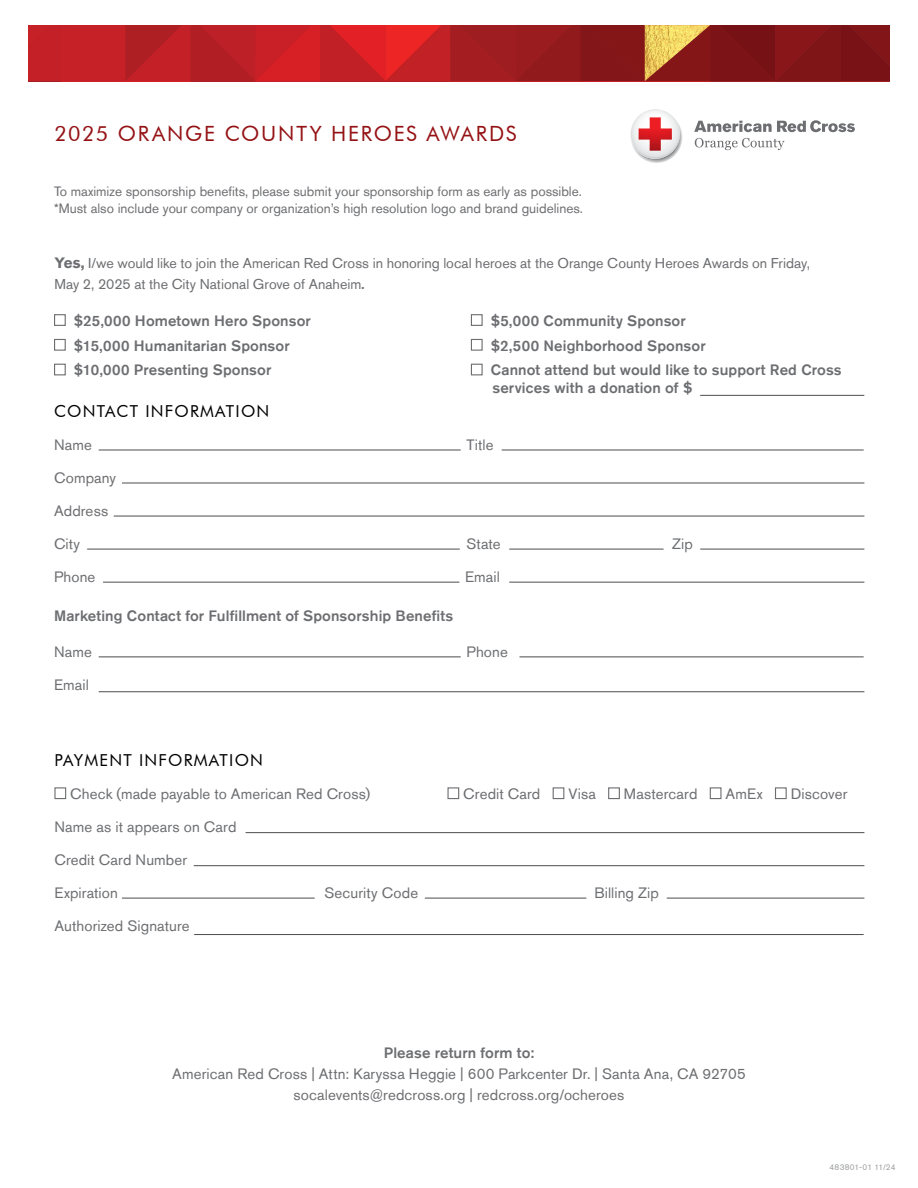
<style>
.page{position:relative;width:918px;height:1188px;background:#fff}
.page>*{position:absolute;margin:0;border:0;box-sizing:border-box;transform-origin:0 0}
.t1{font:21px "Futura BT";letter-spacing:.085em;color:#941114}
.t2{font:16.5px "Futura BT";letter-spacing:.075em;color:#000}
.t3{font:15px/21px "Akzidenz Grotesk Std";letter-spacing:.01em;color:#6d6e71;text-align:center}
.t4{font:500 15px/24.8px "Akzidenz Grotesk Std";letter-spacing:.01em;color:#6d6e71}
.t5{font:14.25px/21px "Akzidenz Grotesk Std";color:#6d6e71}
.t6{font:13.5px/16.5px "Akzidenz Grotesk Std";color:#6d6e71}
.t7{font:8.25px "Akzidenz Grotesk Std";letter-spacing:.01em;color:#9d9fa2}
.s1{font-weight:700;font-size:15px}
.s2{font-weight:500}
</style>
<div class="page">
<hr style="left:194px;top:934px;width:670px;height:1px;background:#4d4d4f">
<div style="left:54px;top:787px;width:12px;height:12px;border:1px solid #6d6e71"></div>
<div style="left:447px;top:787px;width:12px;height:12px;border:1px solid #6d6e71"></div>
<div style="left:553px;top:787px;width:11px;height:12px;border:1px solid #6d6e71"></div>
<div style="left:608px;top:787px;width:12px;height:12px;border:1px solid #6d6e71"></div>
<div style="left:710px;top:787px;width:12px;height:12px;border:1px solid #6d6e71"></div>
<div style="left:775px;top:787px;width:12px;height:12px;border:1px solid #6d6e71"></div>
<hr style="left:246px;top:832px;width:618px;height:1px;background:#4d4d4f">
<hr style="left:194px;top:865px;width:670px;height:1px;background:#4d4d4f">
<hr style="left:122px;top:898px;width:193px;height:1px;background:#4d4d4f">
<hr style="left:425px;top:898px;width:161px;height:1px;background:#4d4d4f">
<hr style="left:667px;top:898px;width:197px;height:1px;background:#4d4d4f">
<hr style="left:122px;top:483px;width:742px;height:1px;background:#4d4d4f">
<hr style="left:114px;top:516px;width:750px;height:1px;background:#4d4d4f">
<hr style="left:103px;top:582px;width:356px;height:1px;background:#4d4d4f">
<hr style="left:509px;top:582px;width:355px;height:1px;background:#4d4d4f">
<hr style="left:87px;top:549px;width:373px;height:1px;background:#4d4d4f">
<hr style="left:509px;top:549px;width:155px;height:1px;background:#4d4d4f">
<hr style="left:700px;top:549px;width:164px;height:1px;background:#4d4d4f">
<hr style="left:700px;top:395px;width:164px;height:1px;background:#4d4d4f">
<hr style="left:99px;top:450px;width:362px;height:1px;background:#4d4d4f">
<hr style="left:502px;top:450px;width:362px;height:1px;background:#4d4d4f">
<hr style="left:99px;top:691px;width:765px;height:1px;background:#4d4d4f">
<hr style="left:99px;top:657px;width:362px;height:1px;background:#4d4d4f">
<hr style="left:519px;top:657px;width:345px;height:1px;background:#4d4d4f">
<div style="left:54px;top:314px;width:12px;height:12px;border:1px solid #6d6e71"></div>
<div style="left:54px;top:339px;width:12px;height:12px;border:1px solid #6d6e71"></div>
<div style="left:54px;top:364px;width:12px;height:11px;border:1px solid #6d6e71"></div>
<div style="left:471px;top:314px;width:12px;height:12px;border:1px solid #6d6e71"></div>
<div style="left:471px;top:339px;width:12px;height:12px;border:1px solid #6d6e71"></div>
<div style="left:471px;top:364px;width:12px;height:11px;border:1px solid #6d6e71"></div>
<svg style="left:28px;top:25px;width:862px;height:138px"></svg>
<h1 class="t1" style="left:54px;top:121px;width:464px">2025 ORANGE COUNTY HEROES AWARDS</h1>
<p class="t6" style="left:54px;top:183px;width:530px">To maximize sponsorship benefits, please submit your sponsorship form as early as possible. *Must also include your company or organization’s high resolution logo and brand guidelines.</p>
<p class="t5" style="left:54px;top:253px;width:757px"><span class="s1">Yes,</span> I/we would like to join the American Red Cross in honoring local heroes at the Orange County Heroes Awards on Friday,<br>May 2, 2025 at the City National Grove of Anaheim<span class="s2">.</span></p>
<p class="t4" style="left:74px;top:308px;width:238px">$25,000 Hometown Hero Sponsor $15,000 Humanitarian Sponsor $10,000 Presenting Sponsor</p>
<p class="t4" style="left:491px;top:308px;width:352px">$5,000 Community Sponsor<br>$2,500 Neighborhood Sponsor<br>Cannot attend but would like to support Red Cross</p>
<p class="t4" style="left:492px;top:375px;width:201px">services with a donation of $</p>
<p class="t2" style="left:54px;top:401px;width:217px">CONTACT INFORMATION</p>
<p class="t3" style="left:54px;top:434px;width:39px">Name</p>
<p class="t3" style="left:466px;top:434px;width:29px">Title</p>
<p class="t3" style="left:54px;top:467px;width:64px">Company</p>
<p class="t3" style="left:54px;top:500px;width:56px">Address</p>
<p class="t3" style="left:54px;top:533px;width:28px">City</p>
<p class="t3" style="left:466px;top:533px;width:36px">State</p>
<p class="t3" style="left:672px;top:533px;width:22px">Zip</p>
<p class="t3" style="left:54px;top:566px;width:43px">Phone</p>
<p class="t3" style="left:465px;top:566px;width:36px">Email</p>
<p class="t4" style="left:54px;top:603px;width:401px">Marketing Contact for Fulfillment of Sponsorship Benefits</p>
<p class="t3" style="left:54px;top:641px;width:39px">Name</p>
<p class="t3" style="left:466px;top:641px;width:43px">Phone</p>
<p class="t3" style="left:54px;top:674px;width:36px">Email</p>
<p class="t2" style="left:54px;top:750px;width:210px">PAYMENT INFORMATION</p>
<p class="t3" style="left:70px;top:783px;width:301px">Check (made payable to American Red Cross)</p>
<p class="t3" style="left:463px;top:783px;width:79px">Credit Card</p>
<p class="t3" style="left:568px;top:783px;width:29px">Visa</p>
<p class="t3" style="left:624px;top:783px;width:75px">Mastercard</p>
<p class="t3" style="left:726px;top:783px;width:39px">AmEx</p>
<p class="t3" style="left:791px;top:783px;width:58px">Discover</p>
<p class="t3" style="left:54px;top:816px;width:184px">Name as it appears on Card</p>
<p class="t3" style="left:54px;top:849px;width:134px">Credit Card Number</p>
<p class="t3" style="left:54px;top:882px;width:65px">Expiration</p>
<p class="t3" style="left:324px;top:882px;width:95px">Security Code</p>
<p class="t3" style="left:594px;top:882px;width:66px">Billing Zip</p>
<p class="t3" style="left:54px;top:915px;width:137px">Authorized Signature</p>
<p class="t4" style="left:384px;top:1040px;width:152px">Please return form to:</p>
<p class="t3" style="left:172px;top:1063px;width:575px">American Red Cross | Attn: Karyssa Heggie | 600 Parkcenter Dr. | Santa Ana, CA 92705 socalevents@redcross.org | redcross.org/ocheroes</p>
<p class="t7" style="left:830px;top:1162px;width:67px">483801-01 11/24</p>
</div>
